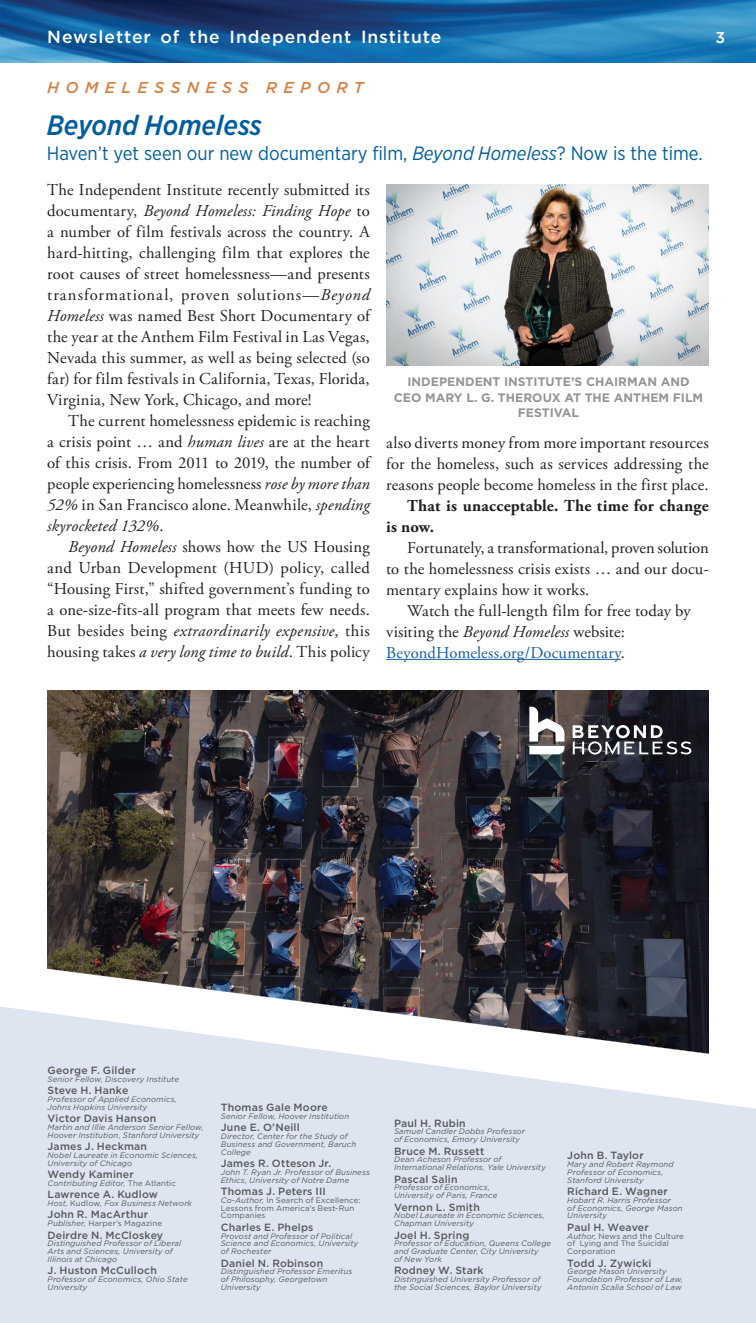
<style>
.page{position:relative;width:756px;height:1323px;background:#fff}
.page>*{position:absolute;margin:0;border:0;box-sizing:border-box;transform-origin:0 0}
.headline{font:italic 500 28px "Gotham Narrow";color:#005e9e}
.headline-2{font:19.25px "Gotham Narrow";color:#005e9e}
.Page___and_heading{font:500 17.5px "Gotham";letter-spacing:.055em;color:#fff}
.Body{font:16.62px/21px "Adobe Garamond Pro";letter-spacing:.01em;color:#231f20;text-align:justify}
.Body-2{font:700 16.62px/21px "Adobe Garamond Pro";letter-spacing:.015em;color:#231f20}
.Page_Title_-_Orange{font:italic 500 15.75px "Gotham";letter-spacing:.4em;color:#d58246}
.Page___and_heading-2{font:500 15.75px "Gotham";color:#fff}
.Photo_Captions{font:700 12.25px/15.8px "Gotham";color:#939598;text-align:center}
.StaffOCC{font:500 10.5px "Gotham";letter-spacing:.015em;color:#57585a}
.Staff_Name{font:500 10.5px "Gotham";letter-spacing:.015em;color:#57585a}
.StaffOCC-2{font:italic 7.88px/7.9px "Gotham";letter-spacing:.015em;color:#57585a}
.StaffOCC-3{font:7.88px/7.9px "Gotham";letter-spacing:.015em;color:#57585a}
.s1{font-style:italic}
.s2{color:#175d9e}
.s3{font-style:normal}
</style>
<div class="page">
<img style="left:0;top:0;width:756px;height:63px">
<div style="left:0;top:1006px;width:756px;height:317px;background:#dee5f1"></div>
<img style="left:386px;top:184px;width:323px;height:182px">
<img style="left:47px;top:690px;width:662px;height:373px">
<hr style="left:386px;top:659px;width:235px;height:1px;background:#175d9e">
<svg style="left:573px;top:725px;width:118px;height:30px"></svg>
<svg style="left:529px;top:707px;width:35px;height:47px"></svg>
<p class="Page___and_heading" style="left:47px;top:25px;width:396px">Newsletter of the Independent Institute</p>
<p class="Page___and_heading-2" style="left:715px;top:27px;width:11px">3</p>
<p class="Page_Title_-_Orange" style="left:47px;top:77px;width:318px">HOMELESSNESS REPORT</p>
<p class="headline" style="left:47px;top:108px;width:216px">Beyond Homeless</p>
<p class="headline-2" style="left:47px;top:141px;width:657px">Haven’t yet seen our new documentary film, <span class="s1">Beyond Homeless</span>? Now is the time.</p>
<p class="Body" style="left:47px;top:180px;width:324px">The Independent Institute recently submitted its documentary, <span class="s1">Beyond Homeless: Finding Hope</span> to a number of film festivals across the country. A hard-hitting, challenging film that explores the root causes of street homelessness—and presents transformational, proven solutions—<span class="s1">Beyond Homeless</span> was named Best Short Documentary of the year at the Anthem Film Festival in Las Vegas, Nevada this summer, as well as being selected (so far) for film festivals in California, Texas, Florida, Virginia, New York, Chicago, and more!</p>
<p class="Body" style="left:47px;top:411px;width:324px;text-indent:21px">The current homelessness epidemic is reaching a crisis point … and <span class="s1">human lives</span> are at the heart of this crisis. From 2011 to 2019, the number of people experiencing homelessness <span class="s1">rose by more than 52%</span> in San Francisco alone. Meanwhile, <span class="s1">spending skyrocketed 132%</span>.</p>
<p class="Body" style="left:47px;top:537px;width:324px;text-indent:21px"><span class="s1">Beyond Homeless</span> shows how the US Housing and Urban Development (HUD) policy, called “Housing First,” shifted government’s funding to a one-size-fits-all program that meets few needs.<br>But besides being <span class="s1">extraordinarily expensive</span>, this housing takes <span class="s1">a very long time to build</span>. This policy</p>
<p class="Photo_Captions" style="left:394px;top:374px;width:311px">INDEPENDENT INSTITUTE’S CHAIRMAN AND<br>CEO MARY L. G. THEROUX AT THE ANTHEM FILM<br>FESTIVAL</p>
<p class="Body" style="left:386px;top:433px;width:324px">also diverts money from more important resources for the homeless, such as services addressing the reasons people become homeless in the first place.</p>
<p class="Body-2" style="left:386px;top:495px;width:324px;text-indent:21px">That is unacceptable. The time for change is now.</p>
<p class="Body" style="left:386px;top:538px;width:324px;text-indent:21px">Fortunately, a transformational, proven solution to the homelessness crisis exists … and our docu&shy;mentary explains how it works.</p>
<p class="Body" style="left:386px;top:601px;width:306px;text-align:left;text-indent:21px">Watch the full-length film for free today by visiting the <span class="s1">Beyond Homeless</span> website:<br><span class="s2">BeyondHomeless.org/Documentary</span>.</p>
<p class="Staff_Name" style="left:48px;top:1063px;width:90px">George F. Gilder</p>
<p class="StaffOCC-2" style="left:48px;top:1075px;width:133px">Senior Fellow, Discovery Institute</p>
<p class="Staff_Name" style="left:48px;top:1084px;width:82px">Steve H. Hanke</p>
<p class="StaffOCC-2" style="left:48px;top:1095px;width:131px">Professor of Applied Economics,</p>
<p class="StaffOCC-2" style="left:48px;top:1103px;width:101px">Johns Hopkins University</p>
<p class="StaffOCC" style="left:48px;top:1112px;width:110px">Victor Davis Hanson</p>
<p class="StaffOCC-2" style="left:48px;top:1123px;width:158px">Martin and Illie Anderson Senior Fellow,<br>Hoover Institution, Stanford University</p>
<p class="StaffOCC" style="left:48px;top:1140px;width:101px">James J. Heckman</p>
<p class="StaffOCC-2" style="left:48px;top:1151px;width:152px">Nobel Laureate in Economic Sciences,<br>University of Chicago</p>
<p class="StaffOCC" style="left:48px;top:1168px;width:88px">Wendy Kaminer</p>
<p class="StaffOCC-2" style="left:48px;top:1179px;width:130px">Contributing Editor, <span class="s3">The Atlantic</span></p>
<p class="StaffOCC" style="left:48px;top:1188px;width:112px">Lawrence A. Kudlow</p>
<p class="StaffOCC-2" style="left:48px;top:1199px;width:146px">Host, <span class="s3">Kudlow</span>, Fox Business Network</p>
<p class="StaffOCC" style="left:48px;top:1208px;width:102px">John R. MacArthur</p>
<p class="StaffOCC-3" style="left:48px;top:1219px;width:116px"><span class="s1">Publisher,</span> Harper’s Magazine</p>
<p class="StaffOCC" style="left:48px;top:1228px;width:117px">Deirdre N. McCloskey</p>
<p class="StaffOCC-2" style="left:48px;top:1240px;width:135px">Distinguished Professor of Liberal<br>Arts and Sciences, University of<br>Illinois at Chicago</p>
<p class="StaffOCC" style="left:48px;top:1264px;width:111px">J. Huston McCulloch</p>
<p class="StaffOCC-2" style="left:48px;top:1275px;width:142px">Professor of Economics, Ohio State<br>University</p>
<p class="StaffOCC" style="left:221px;top:1100px;width:109px">Thomas Gale Moore</p>
<p class="StaffOCC-2" style="left:221px;top:1112px;width:130px">Senior Fellow, Hoover Institution</p>
<p class="StaffOCC" style="left:221px;top:1120px;width:80px">June E. O’Neill</p>
<p class="StaffOCC-2" style="left:221px;top:1132px;width:137px">Director, Center for the Study of<br>Business and Government, Baruch<br>College</p>
<p class="StaffOCC" style="left:221px;top:1156px;width:112px">James R. Otteson Jr.</p>
<p class="StaffOCC-2" style="left:221px;top:1168px;width:151px">John T. Ryan Jr. Professor of Business<br>Ethics, University of Notre Dame</p>
<p class="StaffOCC" style="left:221px;top:1184px;width:107px">Thomas J. Peters III</p>
<p class="StaffOCC-3" style="left:221px;top:1196px;width:141px"><span class="s1">Co-Author,</span> In Search of Excellence:<br>Lessons from America’s Best-Run<br>Companies</p>
<p class="StaffOCC" style="left:221px;top:1220px;width:94px">Charles E. Phelps</p>
<p class="StaffOCC-2" style="left:221px;top:1232px;width:139px">Provost and Professor of Political<br>Science and Economics, University of Rochester</p>
<p class="StaffOCC" style="left:221px;top:1256px;width:104px">Daniel N. Robinson</p>
<p class="StaffOCC-2" style="left:221px;top:1268px;width:133px">Distinguished Professor Emeritus of Philosophy, Georgetown<br>University</p>
<p class="StaffOCC" style="left:394px;top:1116px;width:73px">Paul H. Rubin</p>
<p class="StaffOCC-2" style="left:394px;top:1128px;width:132px">Samuel Candler Dobbs Professor of Economics, Emory University</p>
<p class="StaffOCC" style="left:394px;top:1144px;width:92px">Bruce M. Russett</p>
<p class="StaffOCC-2" style="left:394px;top:1156px;width:153px">Dean Acheson Professor of<br>International Relations, Yale University</p>
<p class="StaffOCC" style="left:394px;top:1172px;width:65px">Pascal Salin</p>
<p class="StaffOCC-2" style="left:394px;top:1184px;width:105px">Professor of Economics,<br>University of Paris, France</p>
<p class="StaffOCC" style="left:394px;top:1200px;width:87px">Vernon L. Smith</p>
<p class="StaffOCC-2" style="left:394px;top:1212px;width:152px">Nobel Laureate in Economic Sciences,<br>Chapman University</p>
<p class="StaffOCC" style="left:394px;top:1228px;width:77px">Joel H. Spring</p>
<p class="StaffOCC-2" style="left:394px;top:1240px;width:159px">Professor of Education, Queens College and Graduate Center, City University<br>of New York</p>
<p class="StaffOCC" style="left:394px;top:1264px;width:91px">Rodney W. Stark</p>
<p class="StaffOCC-2" style="left:394px;top:1275px;width:149px">Distinguished University Professor of the Social Sciences, Baylor University</p>
<p class="StaffOCC" style="left:567px;top:1148px;width:78px">John B. Taylor</p>
<p class="StaffOCC-2" style="left:567px;top:1160px;width:108px">Mary and Robert Raymond<br>Professor of Economics,<br>Stanford University</p>
<p class="StaffOCC" style="left:567px;top:1184px;width:102px">Richard E. Wagner</p>
<p class="StaffOCC-2" style="left:567px;top:1196px;width:117px">Hobart R. Harris Professor<br>of Economics, George Mason<br>University</p>
<p class="StaffOCC" style="left:567px;top:1220px;width:83px">Paul H. Weaver</p>
<p class="StaffOCC-3" style="left:567px;top:1232px;width:118px"><span class="s1">Author,</span> News and the Culture of Lying and The Suicidal<br>Corporation</p>
<p class="StaffOCC" style="left:567px;top:1256px;width:86px">Todd J. Zywicki</p>
<p class="StaffOCC-2" style="left:567px;top:1268px;width:118px">George Mason University<br>Foundation Professor of Law,<br>Antonin Scalia School of Law</p>
</div>
